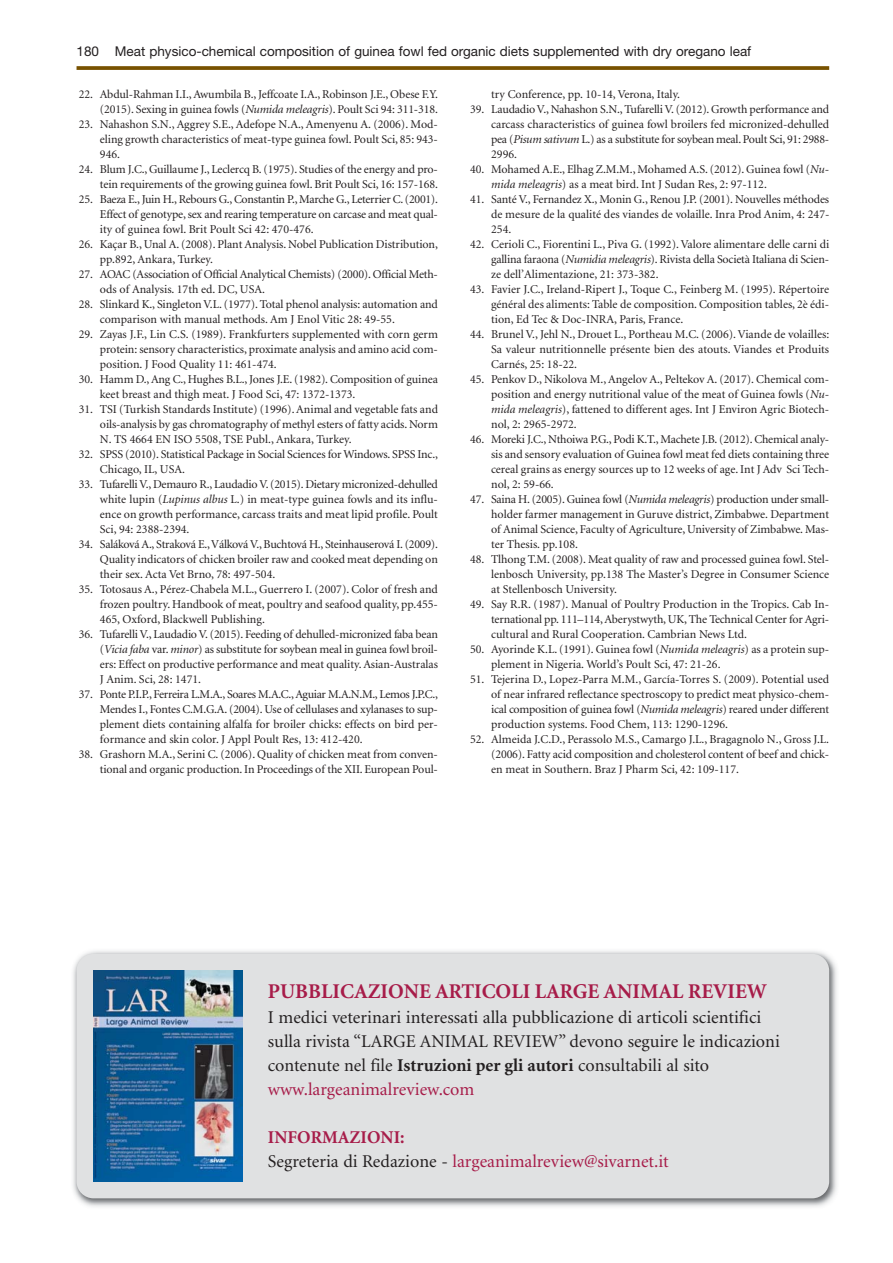
<style>
.page{position:relative;width:893px;height:1263px;background:#fff}
.page>*{position:absolute;margin:0;border:0;box-sizing:border-box;transform-origin:0 0}
.t1{font:700 21px "Minion";color:#a71c49}
.t2{font:18px/24px "Minion";color:#231f20}
.t3{font:18px/24px "Minion";color:#a71c49}
.t4{font:13.5px "Helvetica Neue";color:#231f20}
.t5{font:12px/15px "Minion";letter-spacing:-.005em;color:#231f20;text-align:justify}
.s1{font-style:italic}
.s2{font-weight:700}
.s3{color:#a71c49}
.s4{color:#231f20}
</style>
<div class="page">
<svg style="left:77px;top:66px;width:752px;height:4px;background:#805c0f"></svg>
<img style="left:73px;top:951px;width:764px;height:256px">
<div style="left:77px;top:954px;width:752px;height:244px;background:#e0e1e2;border-radius:17px"></div>
<img style="left:94px;top:971px;width:148px;height:210px">
<p class="t4" style="left:77px;top:47px;width:676px">180 Meat physico-chemical composition of guinea fowl fed organic diets supplemented with dry oregano leaf</p>
<p class="t5" style="left:79px;top:87px;width:361px;text-align:right">22. Abdul-Rahman I.I., Awumbila B., Jeffcoate I.A., Robinson J.E., Obese F.Y. (2015). Sexing in guinea fowls (<span class="s1">Numida meleagris</span>). Poult Sci 94: 311-318.</p>
<p class="t5" style="left:100px;top:117px;width:339px;text-indent:-21px">23. Nahashon S.N., Aggrey S.E., Adefope N.A., Amenyenu A. (2006). Mod&shy;eling growth characteristics of meat-type guinea fowl. Poult Sci, 85: 943- 946.</p>
<p class="t5" style="left:79px;top:162px;width:361px;text-align:right">24. Blum J.C., Guillaume J., Leclercq B. (1975). Studies of the energy and pro&shy;tein requirements of the growing guinea fowl. Brit Poult Sci, 16: 157-168.</p>
<p class="t5" style="left:100px;top:192px;width:340px;text-indent:-21px">25. Baeza E., Juin H., Rebours G., Constantin P., Marche G., Leterrier C. (2001).<br>Effect of genotype, sex and rearing temperature on carcase and meat qual&shy;ity of guinea fowl. Brit Poult Sci 42: 470-476.</p>
<p class="t5" style="left:100px;top:237px;width:340px;text-indent:-21px">26. Kaçar B., Unal A. (2008). Plant Analysis. Nobel Publication Distribution, pp.892, Ankara, Turkey.</p>
<p class="t5" style="left:100px;top:267px;width:340px;text-indent:-21px">27. AOAC (Association of Official Analytical Chemists) (2000). Official Meth&shy;ods of Analysis. 17th ed. DC, USA.</p>
<p class="t5" style="left:100px;top:297px;width:340px;text-indent:-21px">28. Slinkard K., Singleton V.L. (1977). Total phenol analysis: automation and comparison with manual methods. Am J Enol Vitic 28: 49-55.</p>
<p class="t5" style="left:100px;top:327px;width:340px;text-indent:-21px">29. Zayas J.F., Lin C.S. (1989). Frankfurters supplemented with corn germ protein: sensory characteristics, proximate analysis and amino acid com&shy;position. J Food Quality 11: 461-474.</p>
<p class="t5" style="left:100px;top:372px;width:339px;text-indent:-21px">30. Hamm D., Ang C., Hughes B.L., Jones J.E. (1982). Composition of guinea keet breast and thigh meat. J Food Sci, 47: 1372-1373.</p>
<p class="t5" style="left:100px;top:402px;width:340px;text-indent:-21px">31. TSI (Turkish Standards Institute) (1996). Animal and vegetable fats and oils-analysis by gas chromatography of methyl esters of fatty acids. Norm N. TS 4664 EN ISO 5508, TSE Publ., Ankara, Turkey.</p>
<p class="t5" style="left:100px;top:447px;width:340px;text-indent:-21px">32. SPSS (2010). Statistical Package in Social Sciences for Windows. SPSS Inc.,<br>Chicago, IL, USA.</p>
<p class="t5" style="left:100px;top:477px;width:340px;text-indent:-21px">33. Tufarelli V., Demauro R., Laudadio V. (2015). Dietary micronized-dehulled white lupin (<span class="s1">Lupinus albus</span> L.) in meat-type guinea fowls and its influ&shy;ence on growth performance, carcass traits and meat lipid profile. Poult Sci, 94: 2388-2394.</p>
<p class="t5" style="left:100px;top:537px;width:339px;text-indent:-21px">34. Saláková A., Straková E., Válková V., Buchtová H., Steinhauserová I. (2009).<br>Quality indicators of chicken broiler raw and cooked meat depending on their sex. Acta Vet Brno, 78: 497-504.</p>
<p class="t5" style="left:100px;top:582px;width:339px;text-indent:-21px">35. Totosaus A., Pérez-Chabela M.L., Guerrero I. (2007). Color of fresh and frozen poultry. Handbook of meat, poultry and seafood quality, pp.455- 465, Oxford, Blackwell Publishing.</p>
<p class="t5" style="left:100px;top:627px;width:339px;text-indent:-21px">36. Tufarelli V., Laudadio V. (2015). Feeding of dehulled-micronized faba bean (<span class="s1">Vicia faba</span> var. <span class="s1">minor</span>) as substitute for soybean meal in guinea fowl broil&shy;ers: Effect on productive performance and meat quality. Asian-Australas J Anim. Sci, 28: 1471.</p>
<p class="t5" style="left:100px;top:687px;width:340px;text-indent:-21px">37. Ponte P.I.P., Ferreira L.M.A., Soares M.A.C., Aguiar M.A.N.M., Lemos J.P.C., Mendes I., Fontes C.M.G.A. (2004). Use of cellulases and xylanases to sup&shy;plement diets containing alfalfa for broiler chicks: effects on bird per&shy;formance and skin color. J Appl Poult Res, 13: 412-420.</p>
<p class="t5" style="left:79px;top:747px;width:361px;text-align:right">38. Grashorn M.A., Serini C. (2006). Quality of chicken meat from conven&shy;tional and organic production. In Proceedings of the XII. European Poul-</p>
<p class="t5" style="left:491px;top:87px;width:191px">try Conference, pp. 10-14, Verona, Italy.</p>
<p class="t5" style="left:491px;top:102px;width:340px;text-indent:-21px">39. Laudadio V., Nahashon S.N., Tufarelli V. (2012). Growth performance and carcass characteristics of guinea fowl broilers fed micronized-dehulled pea (<span class="s1">Pisum sativum</span> L.) as a substitute for soybean meal. Poult Sci, 91: 2988- 2996.</p>
<p class="t5" style="left:491px;top:162px;width:340px;text-indent:-21px">40. Mohamed A.E., Elhag Z.M.M., Mohamed A.S. (2012). Guinea fowl (<span class="s1">Nu&shy;mida meleagris</span>) as a meat bird. Int J Sudan Res, 2: 97-112.</p>
<p class="t5" style="left:491px;top:192px;width:340px;text-indent:-21px">41. Santé V., Fernandez X., Monin G., Renou J.P. (2001). Nouvelles méthodes de mesure de la qualité des viandes de volaille. Inra Prod Anim, 4: 247- 254.</p>
<p class="t5" style="left:491px;top:237px;width:340px;text-indent:-21px">42. Cerioli C., Fiorentini L., Piva G. (1992). Valore alimentare delle carni di gallina faraona (<span class="s1">Numidia meleagris</span>). Rivista della Società Italiana di Scien&shy;ze dell’Alimentazione, 21: 373-382.</p>
<p class="t5" style="left:491px;top:282px;width:340px;text-indent:-21px">43. Favier J.C., Ireland-Ripert J., Toque C., Feinberg M. (1995). Répertoire général des aliments: Table de composition. Composition tables, 2è édi&shy;tion, Ed Tec &amp; Doc-INRA, Paris, France.</p>
<p class="t5" style="left:491px;top:327px;width:340px;text-indent:-21px">44. Brunel V., Jehl N., Drouet L., Portheau M.C. (2006). Viande de volailles:<br>Sa valeur nutritionnelle présente bien des atouts. Viandes et Produits Carnés, 25: 18-22.</p>
<p class="t5" style="left:491px;top:372px;width:340px;text-indent:-21px">45. Penkov D., Nikolova M., Angelov A., Peltekov A. (2017). Chemical com&shy;position and energy nutritional value of the meat of Guinea fowls (<span class="s1">Nu&shy;mida meleagris</span>), fattened to different ages. Int J Environ Agric Biotech&shy;nol, 2: 2965-2972.</p>
<p class="t5" style="left:491px;top:432px;width:340px;text-indent:-21px">46. Moreki J.C., Nthoiwa P.G., Podi K.T., Machete J.B. (2012). Chemical analy&shy;sis and sensory evaluation of Guinea fowl meat fed diets containing three cereal grains as energy sources up to 12 weeks of age. Int J Adv Sci Tech&shy;nol, 2: 59-66.</p>
<p class="t5" style="left:491px;top:492px;width:340px;text-indent:-21px">47. Saina H. (2005). Guinea fowl (<span class="s1">Numida meleagris</span>) production under small&shy;holder farmer management in Guruve district, Zimbabwe. Department of Animal Science, Faculty of Agriculture, University of Zimbabwe. Mas&shy;ter Thesis. pp.108.</p>
<p class="t5" style="left:491px;top:552px;width:340px;text-indent:-21px">48. Tlhong T.M. (2008). Meat quality of raw and processed guinea fowl. Stel&shy;lenbosch University, pp.138 The Master’s Degree in Consumer Science at Stellenbosch University.</p>
<p class="t5" style="left:491px;top:597px;width:340px;text-indent:-21px">49. Say R.R. (1987). Manual of Poultry Production in the Tropics. Cab In&shy;ternational pp. 111–114, Aberystwyth, UK, The Technical Center for Agri&shy;cultural and Rural Cooperation. Cambrian News Ltd.</p>
<p class="t5" style="left:491px;top:642px;width:340px;text-indent:-21px">50. Ayorinde K.L. (1991). Guinea fowl (<span class="s1">Numida meleagris</span>) as a protein sup&shy;plement in Nigeria. World’s Poult Sci, 47: 21-26.</p>
<p class="t5" style="left:491px;top:672px;width:340px;text-indent:-21px">51. Tejerina D., Lopez-Parra M.M., García-Torres S. (2009). Potential used of near infrared reflectance spectroscopy to predict meat physico-chem&shy;ical composition of guinea fowl (<span class="s1">Numida meleagris</span>) reared under different production systems. Food Chem, 113: 1290-1296.</p>
<p class="t5" style="left:491px;top:732px;width:340px;text-indent:-21px">52. Almeida J.C.D., Perassolo M.S., Camargo J.L., Bragagnolo N., Gross J.L. (2006). Fatty acid composition and cholesterol content of beef and chick&shy;en meat in Southern. Braz J Pharm Sci, 42: 109-117.</p>
<h1 class="t1" style="left:268px;top:983px;width:501px">PUBBLICAZIONE ARTICOLI LARGE ANIMAL REVIEW</h1>
<p class="t2" style="left:268px;top:1006px;width:513px">I medici veterinari interessati alla pubblicazione di articoli scientifici sulla rivista “LARGE ANIMAL REVIEW” devono seguire le indicazioni contenute nel file <span class="s2">Istruzioni per gli autori</span> consultabili al sito <span class="s3">www.largeanimalreview.com</span></p>
<h2 class="t3" style="left:268px;top:1126px;width:402px"><span class="s2">INFORMAZIONI:<br></span><span class="s4">Segreteria di Redazione -</span> largeanimalreview@sivarnet.it</h2>
</div>
